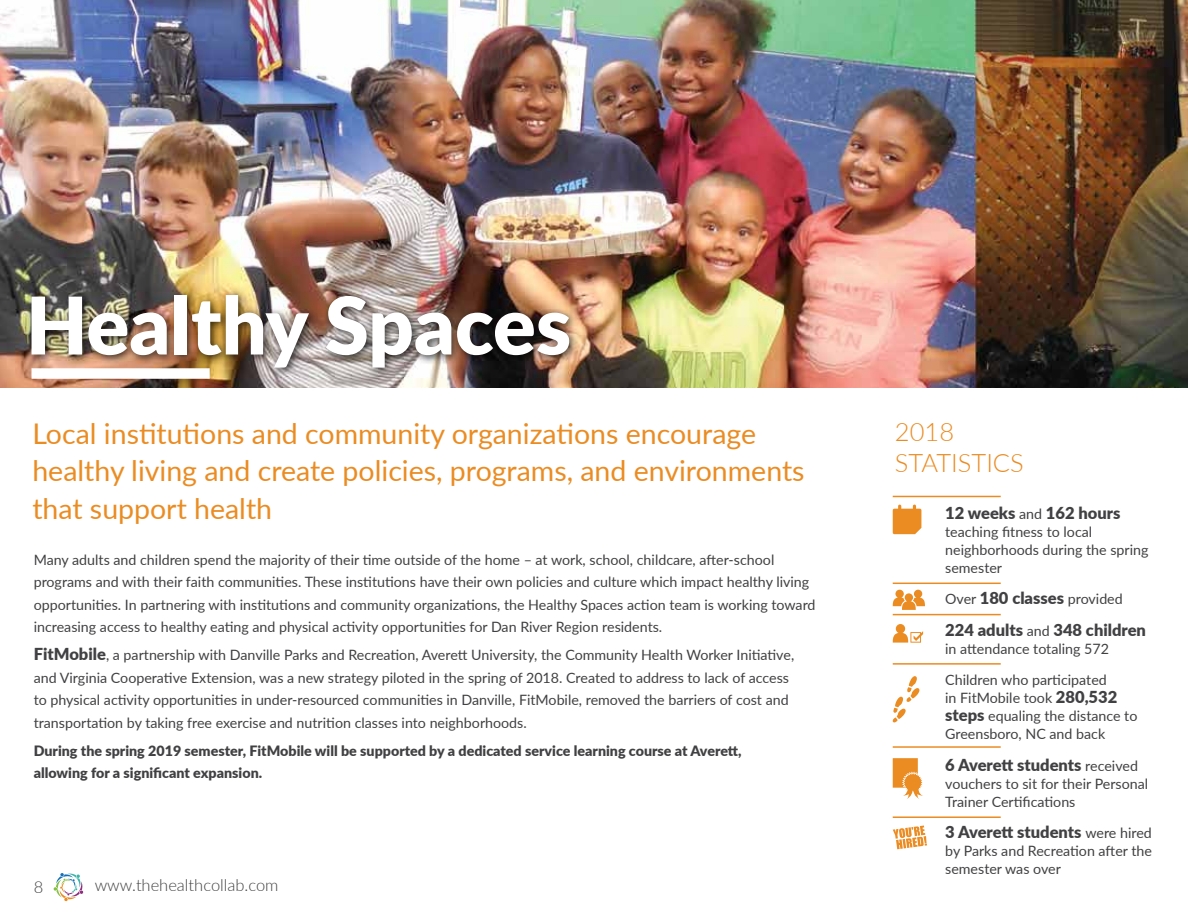
<style>
.page{position:relative;width:1188px;height:918px;background:#fff}
.page>*{position:absolute;margin:0;border:0;box-sizing:border-box;transform-origin:0 0}
.t1{font:900 79.5px "Lato";color:#fff}
.t2{font:28.5px/37.5px "Lato";color:#eb8c23}
.t3{font:300 25.5px/30.6px "Lato";color:#eb8c23}
.t4{font:900 16.5px "Lato";color:#414042}
.t5{font:300 16.5px "Lato";color:#414042}
.t6{font:14.25px/18px "Lato";color:#414042}
.t7{font:900 14.25px/22.5px "Lato";color:#414042}
.s1{font-weight:900;font-size:16.5px}
.s2{font-weight:400;font-size:14.25px}
</style>
<div class="page">
<img style="left:0;top:0;width:1188px;height:388px">
<div style="left:26px;top:289px;width:553px;height:89px;background:#000;opacity:.75"></div>
<div style="left:32px;top:368px;width:178px;height:11px;background:#fff"></div>
<hr style="left:893px;top:496px;width:108px;height:1px;background:#eb8c23">
<hr style="left:893px;top:583px;width:108px;height:1px;background:#eb8c23">
<hr style="left:893px;top:614px;width:108px;height:1px;background:#eb8c23">
<hr style="left:893px;top:663px;width:108px;height:2px;background:#eb8c23">
<hr style="left:893px;top:746px;width:108px;height:2px;background:#eb8c23">
<hr style="left:893px;top:816px;width:108px;height:2px;background:#eb8c23">
<svg style="left:893px;top:590px;width:32px;height:20px"></svg>
<svg style="left:893px;top:505px;width:28px;height:29px"></svg>
<svg style="left:893px;top:676px;width:26px;height:47px"></svg>
<svg style="left:893px;top:624px;width:30px;height:19px"></svg>
<svg style="left:893px;top:758px;width:30px;height:41px"></svg>
<svg style="left:893px;top:826px;width:34px;height:23px"></svg>
<svg style="left:53px;top:873px;width:30px;height:28px"></svg>
<h1 class="t1" style="left:26px;top:266px;width:547px">Healthy Spaces</h1>
<h2 class="t2" style="left:32px;top:414px;width:774px">Local institutions and community organizations encourage healthy living and create policies, programs, and environments that support health</h2>
<p class="t6" style="left:34px;top:548px;width:783px;line-height:22.5px">Many adults and children spend the majority of their time outside of the home – at work, school, childcare, after-school programs and with their faith communities. These institutions have their own policies and culture which impact healthy living opportunities. In partnering with institutions and community organizations, the Healthy Spaces action team is working toward increasing access to healthy eating and physical activity opportunities for Dan River Region residents.</p>
<p class="t6" style="left:34px;top:643px;width:762px;line-height:22.5px"><span class="s1">FitMobile</span>, a partnership with Danville Parks and Recreation, Averett University, the Community Health Worker Initiative, and Virginia Cooperative Extension, was a new strategy piloted in the spring of 2018. Created to address to lack of access to physical activity opportunities in under-resourced communities in Danville, FitMobile, removed the barriers of cost and transportation by taking free exercise and nutrition classes into neighborhoods.</p>
<p class="t7" style="left:34px;top:739px;width:709px">During the spring 2019 semester, FitMobile will be supported by a dedicated service learning course at Averett, allowing for a significant expansion.</p>
<p class="t5" style="left:34px;top:875px;width:11px">8</p>
<p class="t5" style="left:95px;top:874px;width:185px">www.thehealthcollab.com</p>
<h3 class="t3" style="left:895px;top:416px;width:61px">2018<br>Stati</h3>
<h3 class="t3" style="left:958px;top:447px;width:67px">sti cs</h3>
<p class="t4" style="left:945px;top:500px;width:177px">12 weeks <span class="s2">and</span> 162 hours</p>
<p class="t6" style="left:945px;top:522px;width:205px">teaching fitness to local neighborhoods during the spring semester</p>
<p class="t6" style="left:945px;top:590px;width:179px">Over <span class="s1">180 classes</span> provided</p>
<p class="t4" style="left:945px;top:617px;width:202px">224 adults <span class="s2">and</span> 348 children</p>
<p class="t6" style="left:945px;top:639px;width:165px">in attendance totaling 572</p>
<p class="t6" style="left:945px;top:671px;width:194px">Children who participated<br>in FitMobile took <span class="s1">280,532 steps</span> equaling the distance to<br>Greensboro, NC and back</p>
<p class="t4" style="left:945px;top:752px;width:194px">6 Averett students <span class="s2">received</span></p>
<p class="t6" style="left:945px;top:774px;width:204px">vouchers to sit for their Personal<br>Trainer Certifications</p>
<p class="t4" style="left:945px;top:820px;width:208px">3 Averett students <span class="s2">were hired</span></p>
<p class="t6" style="left:945px;top:842px;width:208px">by Parks and Recreation after the semester was over</p>
</div>
